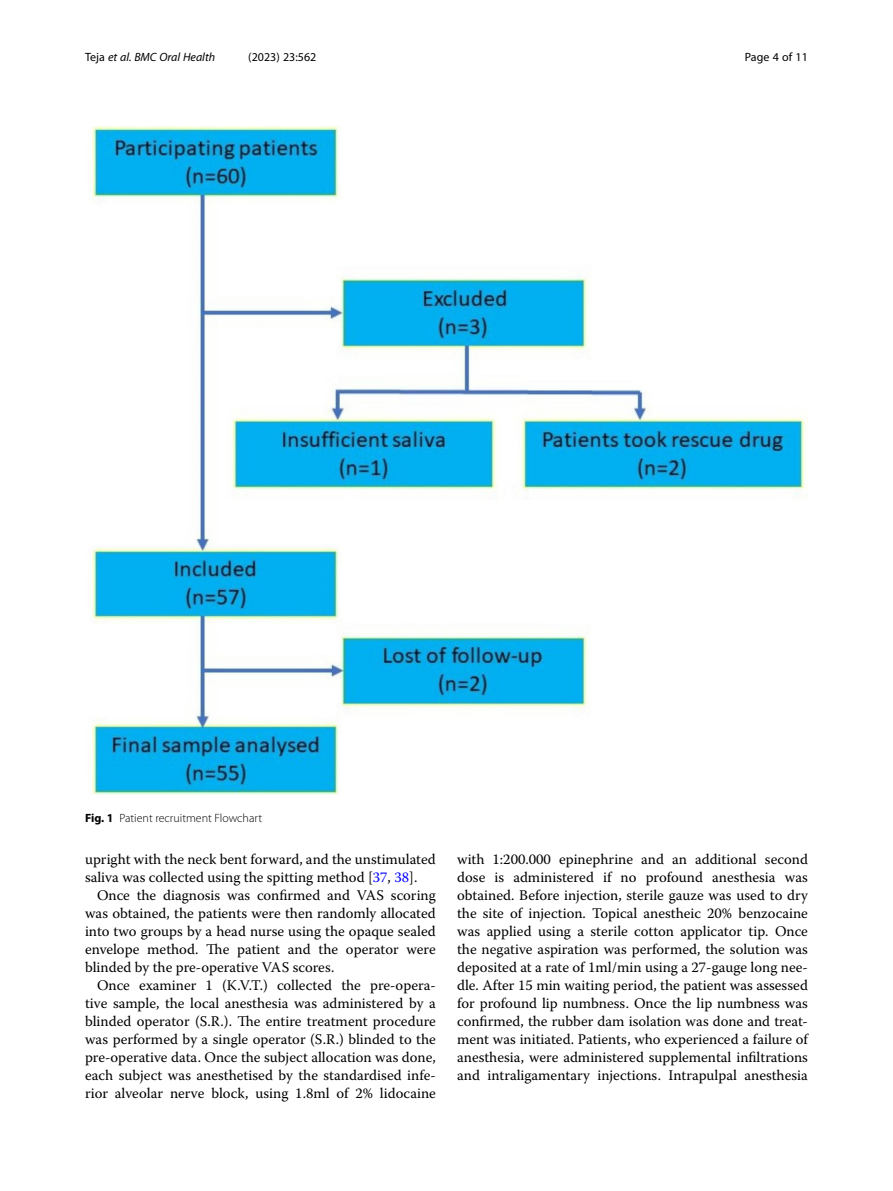
<style>
.page{position:relative;width:893px;height:1191px;background:#fff}
.page>*{position:absolute;margin:0;border:0;box-sizing:border-box;transform-origin:0 0}
.Body_Text_Indent{font:14.7px/18px "Warnock Pro";color:#000;text-align:justify}
.Body_Text{font:14.7px/18px "Warnock Pro";color:#000}
.Figure_Caption{font:300 12px "Myriad Pro";color:#000}
.t1{font:italic 12px "Myriad Pro";color:#000}
.t2{font:12px "Myriad Pro";color:#000}
.s1{font-style:normal}
.s2{font-weight:700}
.s3{color:#00f}
</style>
<div class="page">
<img style="left:91px;top:126px;width:715px;height:669px">
<p class="t1" style="left:85px;top:50px;width:132px"><span class="s1">Teja</span> et al. BMC Oral Health</p>
<p class="t2" style="left:248px;top:50px;width:70px">(2023) 23:562</p>
<p class="t2" style="left:745px;top:50px;width:65px">Page 4 of 11</p>
<p class="Figure_Caption" style="left:85px;top:811px;width:178px"><span class="s2">Fig. 1</span> Patient recruitment Flowchart</p>
<p class="Body_Text" style="left:85px;top:850px;width:352px">upright with the neck bent forward, and the unstimulated saliva was collected using the spitting method [<span class="s3">37</span>, <span class="s3">38</span>].</p>
<p class="Body_Text_Indent" style="left:85px;top:886px;width:352px;text-indent:12px">Once the diagnosis was confirmed and VAS scoring was obtained, the patients were then randomly allocated into two groups by a head nurse using the opaque sealed envelope method. The patient and the operator were blinded by the pre-operative VAS scores.</p>
<p class="Body_Text_Indent" style="left:85px;top:976px;width:352px;text-indent:12px">Once examiner 1 (K.V.T.) collected the pre-opera&shy;tive sample, the local anesthesia was administered by a blinded operator (S.R.). The entire treatment procedure was performed by a single operator (S.R.) blinded to the pre-operative data. Once the subject allocation was done, each subject was anesthetised by the standardised infe&shy;rior alveolar nerve block, using 1.8ml of 2% lidocaine</p>
<p class="Body_Text_Indent" style="left:457px;top:850px;width:352px">with 1:200.000 epinephrine and an additional second dose is administered if no profound anesthesia was obtained. Before injection, sterile gauze was used to dry the site of injection. Topical anestheic 20% benzocaine was applied using a sterile cotton applicator tip. Once the negative aspiration was performed, the solution was deposited at a rate of 1ml/min using a 27-gauge long nee&shy;dle. After 15 min waiting period, the patient was assessed for profound lip numbness. Once the lip numbness was confirmed, the rubber dam isolation was done and treat&shy;ment was initiated. Patients, who experienced a failure of anesthesia, were administered supplemental infiltrations and intraligamentary injections. Intrapulpal anesthesia</p>
</div>
